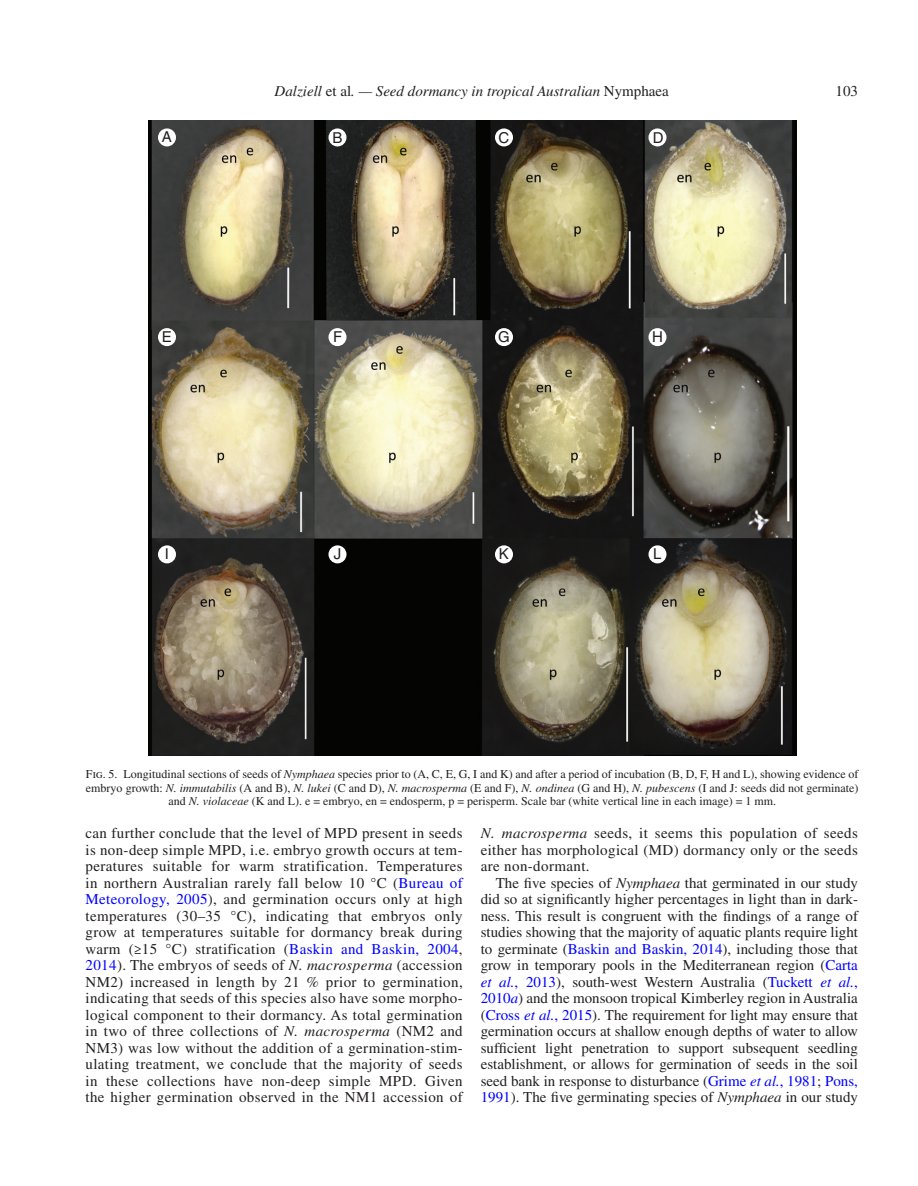
<style>
.page{position:relative;width:918px;height:1186px;background:#fff}
.page>*{position:absolute;margin:0;border:0;box-sizing:border-box;transform-origin:0 0}
.t1{font:15px/16.5px "Times LT Std";letter-spacing:.025em;color:#231f20;text-align:justify}
.t2{font:italic 15px "Times LT Std";color:#231f20}
.t3{font:15px "Helvetica";color:#231f20}
.t4{font:12px/13.5px "Times LT Std";color:#231f20;text-align:center}
.s1{font-style:normal}
.s2{font-style:italic}
.s3{color:#00f}
.s4{font-style:italic;color:#00f}
</style>
<div class="page">
<img style="left:148px;top:121px;width:648px;height:634px">
<div style="left:158px;top:128px;width:18px;height:18px;background:#fff;border-radius:50%"></div>
<div style="left:329px;top:128px;width:18px;height:18px;background:#fff;border-radius:50%"></div>
<div style="left:495px;top:128px;width:18px;height:18px;background:#fff;border-radius:50%"></div>
<div style="left:649px;top:128px;width:18px;height:18px;background:#fff;border-radius:50%"></div>
<div style="left:158px;top:328px;width:18px;height:18px;background:#fff;border-radius:50%"></div>
<div style="left:329px;top:328px;width:18px;height:18px;background:#fff;border-radius:50%"></div>
<div style="left:495px;top:328px;width:18px;height:18px;background:#fff;border-radius:50%"></div>
<div style="left:649px;top:328px;width:18px;height:18px;background:#fff;border-radius:50%"></div>
<div style="left:158px;top:545px;width:18px;height:18px;background:#fff;border-radius:50%"></div>
<div style="left:329px;top:545px;width:18px;height:18px;background:#fff;border-radius:50%"></div>
<div style="left:495px;top:545px;width:18px;height:18px;background:#fff;border-radius:50%"></div>
<div style="left:649px;top:545px;width:18px;height:18px;background:#fff;border-radius:50%"></div>
<p class="t2" style="left:275px;top:83px;width:396px">Dalziell <span class="s1">et al</span>. — Seed dormancy in tropical Australian <span class="s1">Nymphaea</span></p>
<p class="t1" style="left:836px;top:83px;width:24px">103</p>
<p class="t3" style="left:162px;top:128px;width:12px">A</p>
<p class="t3" style="left:332px;top:129px;width:12px">B</p>
<p class="t3" style="left:498px;top:129px;width:12px">C</p>
<p class="t3" style="left:653px;top:129px;width:12px">D</p>
<p class="t3" style="left:162px;top:328px;width:12px">E</p>
<p class="t3" style="left:333px;top:328px;width:11px">F</p>
<p class="t3" style="left:498px;top:328px;width:13px">G</p>
<p class="t3" style="left:652px;top:328px;width:12px">H</p>
<p class="t3" style="left:165px;top:545px;width:6px">I</p>
<p class="t3" style="left:334px;top:545px;width:9px">J</p>
<p class="t3" style="left:499px;top:545px;width:12px">K</p>
<p class="t3" style="left:653px;top:545px;width:10px">L</p>
<p class="t4" style="left:86px;top:767px;width:774px">Fig. 5. Longitudinal sections of seeds of <span class="s2">Nymphaea</span> species prior to (A, C, E, G, I and K) and after a period of incubation (B, D, F, H and L), showing evidence of embryo growth: <span class="s2">N. immutabilis</span> (A and B), <span class="s2">N. lukei</span> (C and D), <span class="s2">N. macrosperma</span> (E and F), <span class="s2">N. ondinea</span> (G and H), <span class="s2">N. pubescens</span> (I and J: seeds did not germinate) and <span class="s2">N. violaceae</span> (K and L). e = embryo, en = endosperm, p = perisperm. Scale bar (white vertical line in each image) = 1 mm.</p>
<p class="t1" style="left:86px;top:825px;width:379px">can further conclude that the level of MPD present in seeds is non-deep simple MPD, i.e. embryo growth occurs at tem&shy;peratures suitable for warm stratification. Temperatures in northern Australian rarely fall below 10 °C (<span class="s3">Bureau of Meteorology, 2005</span>), and germination occurs only at high temperatures (30–35 °C), indicating that embryos only grow at temperatures suitable for dormancy break during warm (≥15 °C) stratification (<span class="s3">Baskin and Baskin, 2004</span>, <span class="s3">2014</span>). The embryos of seeds of <span class="s2">N. macrosperma</span> (accession NM2) increased in length by 21 % prior to germination, indicating that seeds of this species also have some morpho&shy;logical component to their dormancy. As total germination in two of three collections of <span class="s2">N. macrosperma</span> (NM2 and NM3) was low without the addition of a germination-stim&shy;ulating treatment, we conclude that the majority of seeds in these collections have non-deep simple MPD. Given the higher germination observed in the NM1 accession of</p>
<p class="t1" style="left:481px;top:825px;width:379px"><span class="s2">N. macrosperma</span> seeds, it seems this population of seeds either has morphological (MD) dormancy only or the seeds are non-dormant.</p>
<p class="t1" style="left:481px;top:874px;width:379px;text-indent:15px">The five species of <span class="s2">Nymphaea</span> that germinated in our study did so at significantly higher percentages in light than in dark&shy;ness. This result is congruent with the findings of a range of studies showing that the majority of aquatic plants require light to germinate (<span class="s3">Baskin and Baskin, 2014</span>), including those that grow in temporary pools in the Mediterranean region (<span class="s3">Carta </span><span class="s4">et al.</span><span class="s3">, 2013</span>), south-west Western Australia (<span class="s3">Tuckett</span> <span class="s4">et al.</span><span class="s3">, 2010</span><span class="s4">a</span>) and the monsoon tropical Kimberley region in Australia (<span class="s3">Cross</span> <span class="s4">et al.</span><span class="s3">, 2015</span>). The requirement for light may ensure that germination occurs at shallow enough depths of water to allow sufficient light penetration to support subsequent seedling establishment, or allows for germination of seeds in the soil seed bank in response to disturbance (<span class="s3">Grime</span> <span class="s4">et al.</span><span class="s3">, 1981</span>; <span class="s3">Pons, 1991</span>). The five germinating species of <span class="s2">Nymphaea</span> in our study</p>
</div>
